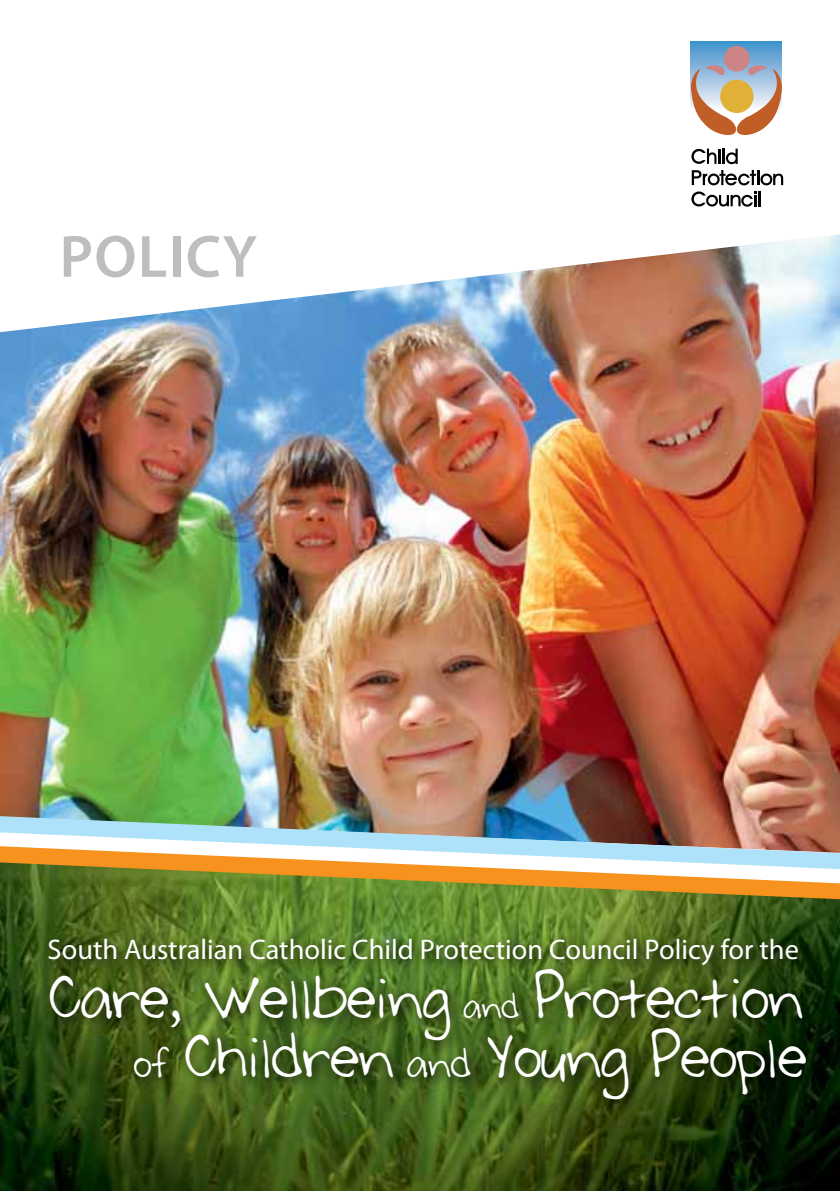
<style>
.page{position:relative;width:840px;height:1191px;background:#fff}
.page>*{position:absolute;margin:0;border:0;box-sizing:border-box;transform-origin:0 0}
.t1{font:600 60px "Myriad Pro";color:#bcbec0}
.t2{font:49.2px/59px "Sher";color:#fff;text-align:right}
.t3{font:28.4px "Myriad Pro";color:#fff}
.s1{font-size:28.2px}
.s2{font-size:32.4px}
</style>
<div class="page">
<img style="left:0;top:234px;width:839px;height:957px">
<div style="left:41px;top:931px;width:777px;height:182px;background:#000;opacity:.75"></div>
<svg style="left:0;top:869px;width:839px;height:30px;background:#9e9139"></svg>
<img style="left:0;top:816px;width:839px;height:53px">
<svg style="left:690px;top:41px;width:91px;height:24px;background:#5ca0d0"></svg>
<div style="left:723px;top:46px;width:26px;height:26px;background:#cc8485;border-radius:50%"></div>
<svg style="left:690px;top:65px;width:91px;height:71px"></svg>
<svg style="left:691px;top:170px;width:91px;height:15px"></svg>
<svg style="left:691px;top:149px;width:46px;height:15px"></svg>
<svg style="left:691px;top:191px;width:68px;height:16px"></svg>
<h1 class="t1" style="left:59px;top:218px;width:194px">Policy</h1>
<p class="t3" style="left:48px;top:932px;width:752px">South Australian Catholic Child Protection Council Policy for the</p>
<h2 class="t2" style="left:48px;top:972px;width:759px">Care, Wellbeing <span class="s1">and</span> Protection <span class="s2">of</span> Children <span class="s2">and</span> Young People</h2>
</div>
